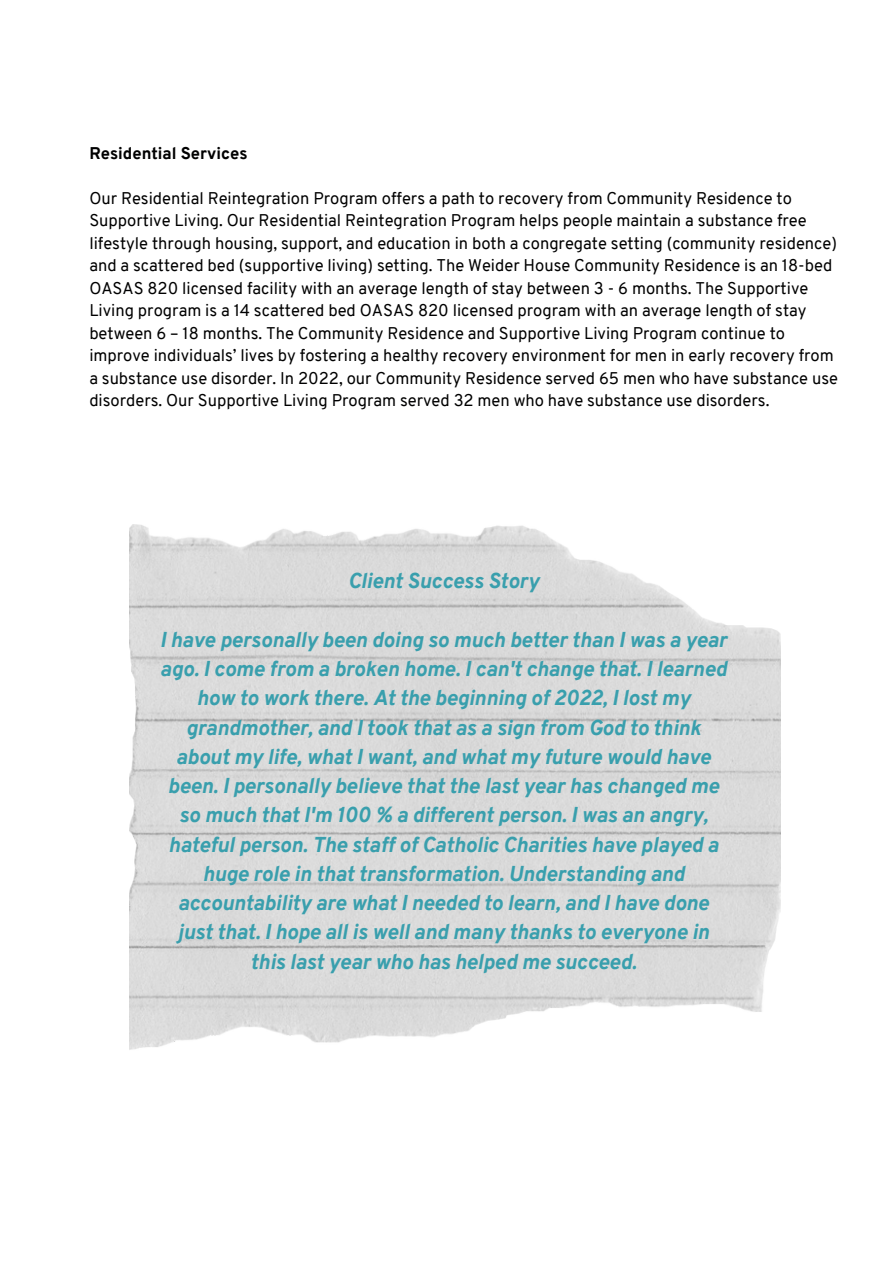
<style>
.page{position:relative;width:893px;height:1264px;background:#fff}
.page>*{position:absolute;margin:0;border:0;box-sizing:border-box;transform-origin:0 0}
.t1{font:italic 800 21px/29.2px "Overpass";color:#399fad;text-align:center}
.t2{font:16.5px/22.5px "Overpass";color:#000001}
.t3{font:800 16.5px "Overpass";color:#000001}
</style>
<div class="page">
<img style="left:130px;top:525px;width:650px;height:525px">
<p class="t3" style="left:89px;top:146px;width:160px">Residential Services</p>
<p class="t2" style="left:89px;top:188px;width:750px">Our Residential Reintegration Program offers a path to recovery from Community Residence to Supportive Living. Our Residential Reintegration Program helps people maintain a substance free lifestyle through housing, support, and education in both a congregate setting (community residence) and a scattered bed (supportive living) setting. The Weider House Community Residence is an 18-bed OASAS 820 licensed facility with an average length of stay between 3 - 6 months. The Supportive Living program is a 14 scattered bed OASAS 820 licensed program with an average length of stay between 6 – 18 months. The Community Residence and Supportive Living Program continue to improve individuals’ lives by fostering a healthy recovery environment for men in early recovery from a substance use disorder. In 2022, our Community Residence served 65 men who have substance use disorders. Our Supportive Living Program served 32 men who have substance use disorders.</p>
<p class="t1" style="left:348px;top:568px;width:192px">Client Success Story</p>
<p class="t1" style="left:160px;top:627px;width:568px">I have personally been doing so much better than I was a year ago. I come from a broken home. I can't change that. I learned how to work there. At the beginning of 2022, I lost my grandmother, and I took that as a sign from God to think about my life, what I want, and what my future would have been. I personally believe that the last year has changed me so much that I'm 100 % a different person. I was an angry, hateful person. The staff of Catholic Charities have played a huge role in that transformation. Understanding and accountability are what I needed to learn, and I have done just that. I hope all is well and many thanks to everyone in this last year who has helped me succeed.</p>
</div>
